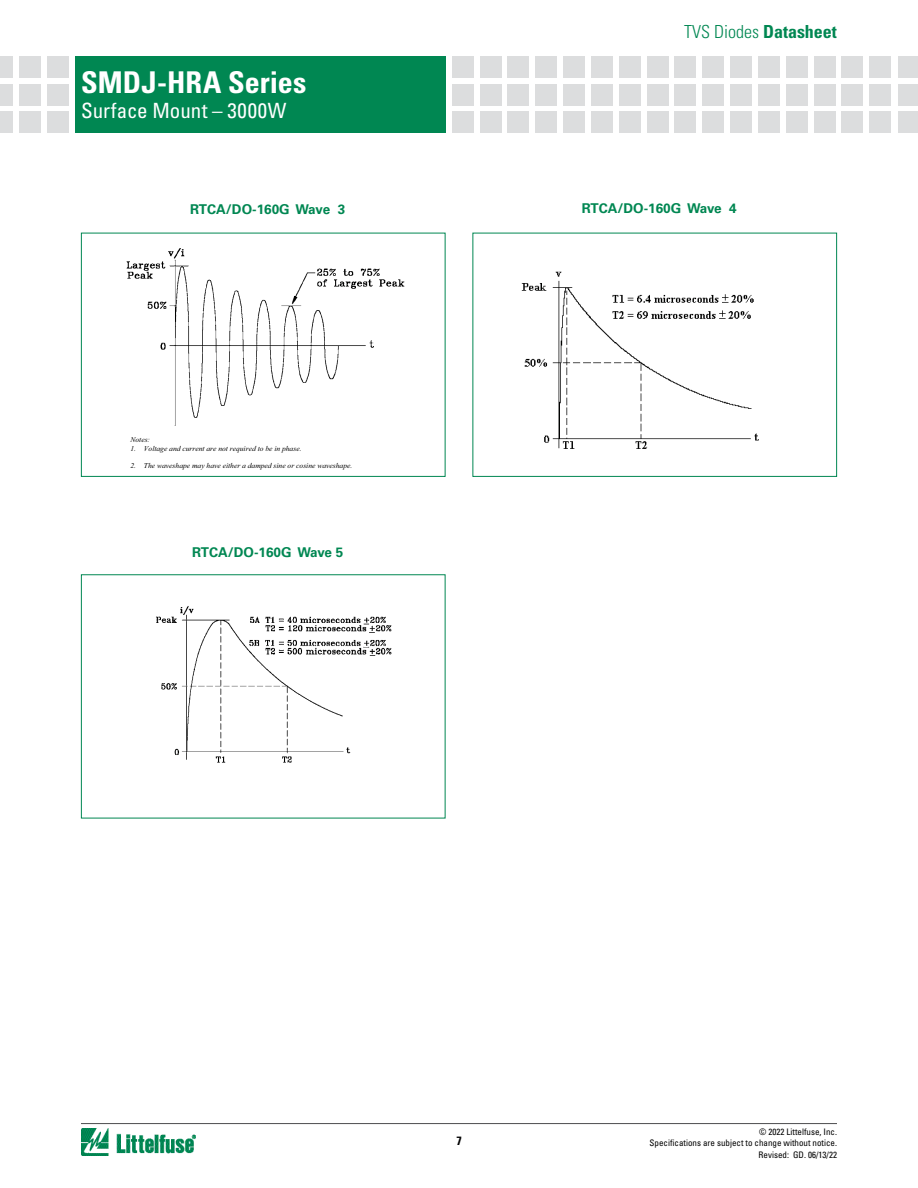
<style>
.page{position:relative;width:918px;height:1188px;background:#fff}
.page>*{position:absolute;margin:0;border:0;box-sizing:border-box;transform-origin:0 0}
.t1{font:700 condensed 30px "Univers LT Std";color:#fff}
.t2{font:condensed 21px "Univers LT Std";letter-spacing:.005em;color:#fff}
.t3{font:300 condensed 18px "Univers LT Std";color:#008752}
.t4{font:700 13.5px "Univers LT Std";color:#008752}
.t5{font:700 condensed 12px "Univers LT Std";color:#000}
.t6{font:condensed 9px/10.8px "Univers LT Std";color:#000;text-align:right}
.t7{font:italic 7.35px "Times New Roman";color:#000}
.s1{font-weight:700}
</style>
<div class="page">
<hr style="left:81px;top:1123px;width:756px;height:1px;background:#4d4d4f">
<img style="left:81px;top:1129px;width:115px;height:26px">
<div style="left:75px;top:56px;width:371px;height:77px;background:#008752"></div>
<div style="left:47px;top:56px;width:21px;height:21px;background:#dcddde"></div>
<div style="left:47px;top:84px;width:21px;height:21px;background:#dcddde"></div>
<div style="left:47px;top:112px;width:21px;height:21px;background:#dcddde"></div>
<div style="left:19px;top:56px;width:21px;height:21px;background:#dcddde"></div>
<div style="left:19px;top:84px;width:21px;height:21px;background:#dcddde"></div>
<div style="left:19px;top:112px;width:21px;height:21px;background:#dcddde"></div>
<div style="left:0;top:56px;width:13px;height:21px;background:#dcddde"></div>
<div style="left:0;top:84px;width:13px;height:21px;background:#dcddde"></div>
<div style="left:0;top:112px;width:13px;height:21px;background:#dcddde"></div>
<div style="left:870px;top:56px;width:21px;height:21px;background:#dcddde"></div>
<div style="left:870px;top:84px;width:21px;height:21px;background:#dcddde"></div>
<div style="left:870px;top:112px;width:21px;height:21px;background:#dcddde"></div>
<div style="left:452px;top:56px;width:21px;height:21px;background:#dcddde"></div>
<div style="left:452px;top:84px;width:21px;height:21px;background:#dcddde"></div>
<div style="left:452px;top:112px;width:21px;height:21px;background:#dcddde"></div>
<div style="left:480px;top:56px;width:21px;height:21px;background:#dcddde"></div>
<div style="left:480px;top:84px;width:21px;height:21px;background:#dcddde"></div>
<div style="left:480px;top:112px;width:21px;height:21px;background:#dcddde"></div>
<div style="left:508px;top:56px;width:21px;height:21px;background:#dcddde"></div>
<div style="left:508px;top:84px;width:21px;height:21px;background:#dcddde"></div>
<div style="left:508px;top:112px;width:21px;height:21px;background:#dcddde"></div>
<div style="left:536px;top:56px;width:21px;height:21px;background:#dcddde"></div>
<div style="left:536px;top:84px;width:21px;height:21px;background:#dcddde"></div>
<div style="left:536px;top:112px;width:21px;height:21px;background:#dcddde"></div>
<div style="left:563px;top:56px;width:22px;height:21px;background:#dcddde"></div>
<div style="left:563px;top:84px;width:22px;height:21px;background:#dcddde"></div>
<div style="left:563px;top:112px;width:22px;height:21px;background:#dcddde"></div>
<div style="left:591px;top:56px;width:22px;height:21px;background:#dcddde"></div>
<div style="left:591px;top:84px;width:22px;height:21px;background:#dcddde"></div>
<div style="left:591px;top:112px;width:22px;height:21px;background:#dcddde"></div>
<div style="left:619px;top:56px;width:21px;height:21px;background:#dcddde"></div>
<div style="left:619px;top:84px;width:21px;height:21px;background:#dcddde"></div>
<div style="left:619px;top:112px;width:21px;height:21px;background:#dcddde"></div>
<div style="left:647px;top:56px;width:21px;height:21px;background:#dcddde"></div>
<div style="left:647px;top:84px;width:21px;height:21px;background:#dcddde"></div>
<div style="left:647px;top:112px;width:21px;height:21px;background:#dcddde"></div>
<div style="left:675px;top:56px;width:21px;height:21px;background:#dcddde"></div>
<div style="left:675px;top:84px;width:21px;height:21px;background:#dcddde"></div>
<div style="left:675px;top:112px;width:21px;height:21px;background:#dcddde"></div>
<div style="left:703px;top:56px;width:21px;height:21px;background:#dcddde"></div>
<div style="left:703px;top:84px;width:21px;height:21px;background:#dcddde"></div>
<div style="left:703px;top:112px;width:21px;height:21px;background:#dcddde"></div>
<div style="left:730px;top:56px;width:22px;height:21px;background:#dcddde"></div>
<div style="left:730px;top:84px;width:22px;height:21px;background:#dcddde"></div>
<div style="left:730px;top:112px;width:22px;height:21px;background:#dcddde"></div>
<div style="left:786px;top:56px;width:21px;height:21px;background:#dcddde"></div>
<div style="left:786px;top:84px;width:21px;height:21px;background:#dcddde"></div>
<div style="left:786px;top:112px;width:21px;height:21px;background:#dcddde"></div>
<div style="left:758px;top:56px;width:22px;height:21px;background:#dcddde"></div>
<div style="left:758px;top:84px;width:22px;height:21px;background:#dcddde"></div>
<div style="left:758px;top:112px;width:22px;height:21px;background:#dcddde"></div>
<div style="left:814px;top:56px;width:21px;height:21px;background:#dcddde"></div>
<div style="left:814px;top:84px;width:21px;height:21px;background:#dcddde"></div>
<div style="left:814px;top:112px;width:21px;height:21px;background:#dcddde"></div>
<div style="left:842px;top:56px;width:21px;height:21px;background:#dcddde"></div>
<div style="left:842px;top:84px;width:21px;height:21px;background:#dcddde"></div>
<div style="left:842px;top:112px;width:21px;height:21px;background:#dcddde"></div>
<div style="left:898px;top:56px;width:20px;height:21px;background:#dcddde"></div>
<div style="left:898px;top:84px;width:20px;height:21px;background:#dcddde"></div>
<div style="left:898px;top:112px;width:20px;height:21px;background:#dcddde"></div>
<img style="left:521px;top:271px;width:238px;height:178px">
<div style="left:472px;top:233px;width:365px;height:244px;border:1px solid #008752"></div>
<img style="left:156px;top:606px;width:236px;height:157px">
<img style="left:126px;top:248px;width:279px;height:178px">
<div style="left:81px;top:233px;width:365px;height:244px;border:1px solid #008752"></div>
<h1 class="t1" style="left:81px;top:64px;width:227px">SMDJ-HRA Series</h1>
<h2 class="t2" style="left:81px;top:97px;width:207px">Surface Mount – 3000W</h2>
<h3 class="t4" style="left:190px;top:201px;width:157px">RTCA/DO-160G Wave 3</h3>
<p class="t7" style="left:130px;top:435px;width:21px">Notes:</p>
<p class="t7" style="left:130px;top:443px;width:173px">1. Voltage and current are not required to be in phase.</p>
<p class="t7" style="left:130px;top:461px;width:223px">2. The waveshape may have either a damped sine or cosine waveshape.</p>
<h3 class="t4" style="left:192px;top:544px;width:153px">RTCA/DO-160G Wave 5</h3>
<h3 class="t3" style="left:684px;top:21px;width:154px">TVS Diodes <span class="s1">Datasheet</span></h3>
<h3 class="t4" style="left:582px;top:200px;width:157px">RTCA/DO-160G Wave 4</h3>
<h3 class="t5" style="left:456px;top:1133px;width:7px">7</h3>
<p class="t6" style="left:650px;top:1126px;width:189px">© 2022 Littelfuse, Inc.<br>Specifications are subject to change without notice.</p>
<p class="t6" style="left:759px;top:1149px;width:80px">Revised: GD. 06/13/22</p>
</div>
